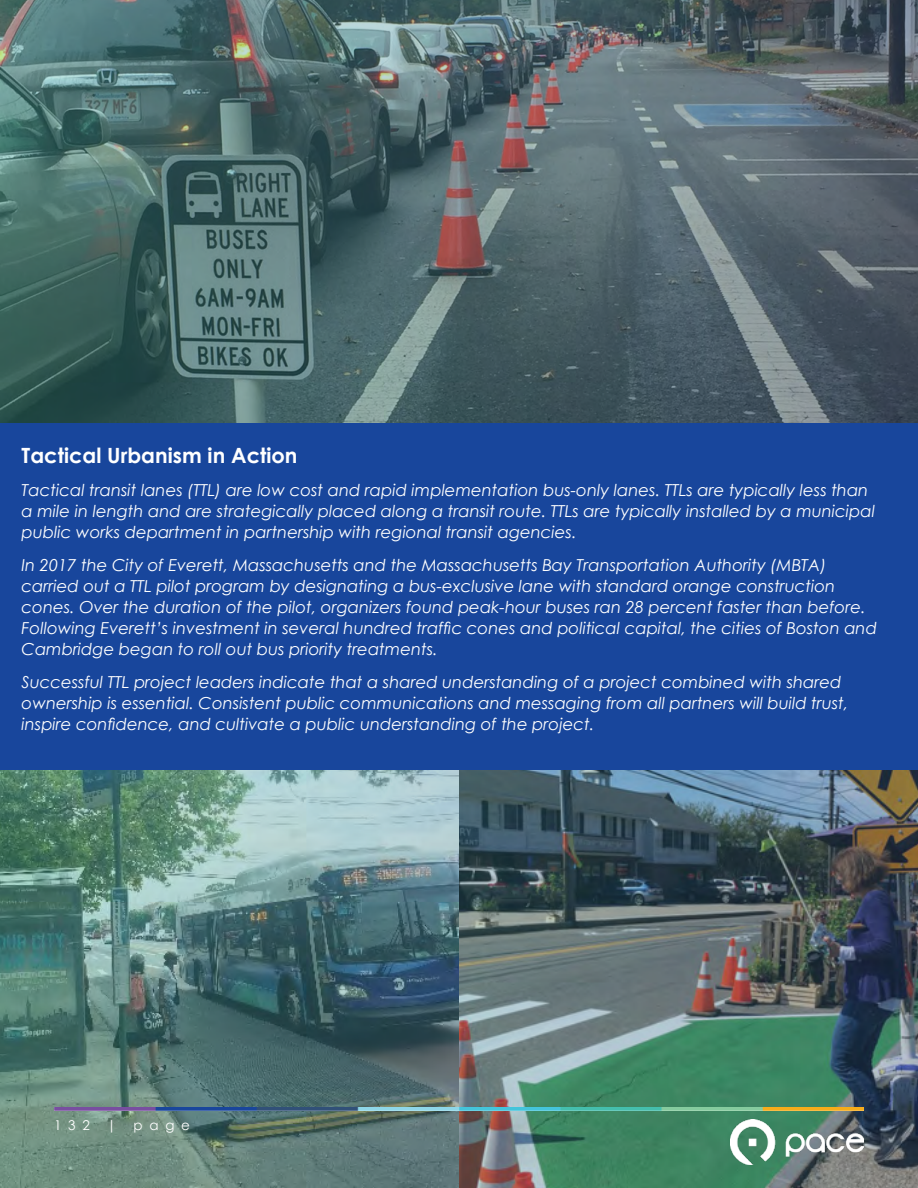
<style>
.page{position:relative;width:918px;height:1188px;background:#fff}
.page>*{position:absolute;margin:0;border:0;box-sizing:border-box;transform-origin:0 0}
.t1{font:700 21px "Century Gothic";color:#fff}
.t2{font:italic 16.5px/21px "Century Gothic";color:#fff}
.t3{font:13.5px "Century Gothic";letter-spacing:.5em;color:#fff}
</style>
<div class="page">
<img style="left:0;top:0;width:918px;height:1188px">
<img style="left:54px;top:1107px;width:810px;height:4px">
<img style="left:730px;top:1120px;width:134px;height:45px">
<div style="left:0;top:423px;width:918px;height:347px;background:#18469c"></div>
<p class="t1" style="left:22px;top:439px;width:277px">Tactical Urbanism in Action</p>
<p class="t2" style="left:22px;top:479px;width:855px">Tactical transit lanes (TTL) are low cost and rapid implementation bus-only lanes. TTLs are typically less than a mile in length and are strategically placed along a transit route. TTLs are typically installed by a municipal public works department in partnership with regional transit agencies.</p>
<p class="t2" style="left:22px;top:554px;width:857px">In 2017 the City of Everett, Massachusetts and the Massachusetts Bay Transportation Authority (MBTA) carried out a TTL pilot program by designating a bus-exclusive lane with standard orange construction cones. Over the duration of the pilot, organizers found peak-hour buses ran 28 percent faster than before.<br>Following Everett’s investment in several hundred traffic cones and political capital, the cities of Boston and Cambridge began to roll out bus priority treatments.</p>
<p class="t2" style="left:22px;top:671px;width:828px">Successful TTL project leaders indicate that a shared understanding of a project combined with shared ownership is essential. Consistent public communications and messaging from all partners will build trust, inspire confidence, and cultivate a public understanding of the project.</p>
<p class="t3" style="left:54px;top:1116px;width:37px">132</p>
<p class="t3" style="left:107px;top:1116px;width:11px">|</p>
<p class="t3" style="left:133px;top:1116px;width:58px">page</p>
</div>
